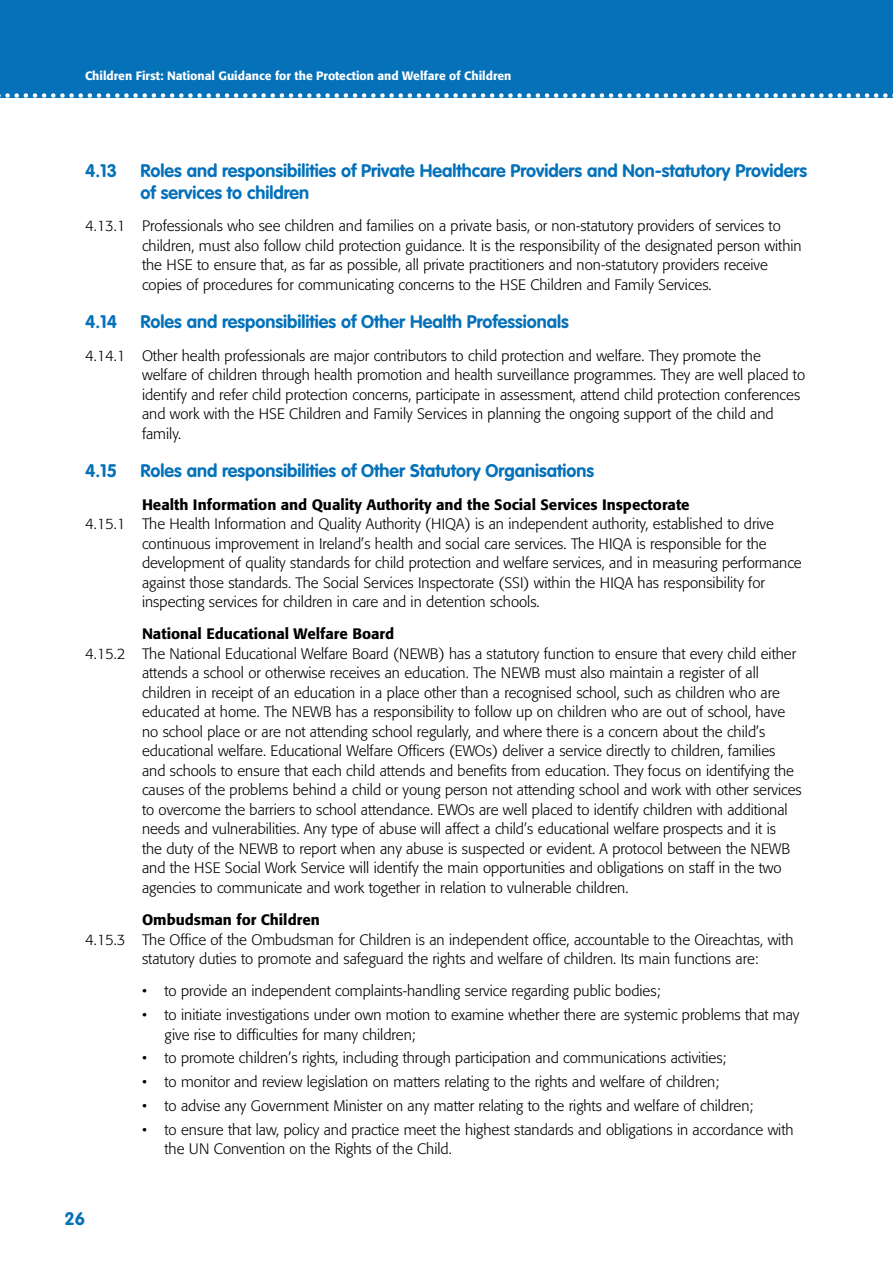
<style>
.page{position:relative;width:893px;height:1263px;background:#fff}
.page>*{position:absolute;margin:0;border:0;box-sizing:border-box;transform-origin:0 0}
.t1{font:700 18px/21.6px "VAG Rounded";color:#0471b9}
.t2{font:300 15px/19.5px "Formata";color:#000}
.t3{font:500 15px "Formata";color:#000}
.t4{font:500 12px "Formata";color:#fff}
</style>
<div class="page">
<div style="left:0;top:0;width:893px;height:98px;background:#0471b9"></div>
<svg style="left:0;top:93px;width:893px;height:5px"></svg>
<p class="t4" style="left:85px;top:68px;width:428px">Children First: National Guidance for the Protection and Welfare of Children</p>
<p class="t1" style="left:85px;top:160px;width:34px">4.13</p>
<p class="t1" style="left:141px;top:160px;width:668px">Roles and responsibilities of Private Healthcare Providers and Non-statutory Providers of services to children</p>
<p class="t2" style="left:142px;top:216px;width:661px;text-indent:-57px">4.13.1 Professionals who see children and families on a private basis, or non-statutory providers of services to children, must also follow child protection guidance. It is the responsibility of the designated person within the HSE to ensure that, as far as possible, all private practitioners and non-statutory providers receive copies of procedures for communicating concerns to the HSE Children and Family Services.</p>
<p class="t1" style="left:85px;top:311px;width:34px">4.14</p>
<p class="t1" style="left:141px;top:311px;width:430px">Roles and responsibilities of Other Health Professionals</p>
<p class="t2" style="left:142px;top:346px;width:665px;text-indent:-57px">4.14.1 Other health professionals are major contributors to child protection and welfare. They promote the welfare of children through health promotion and health surveillance programmes. They are well placed to identify and refer child protection concerns, participate in assessment, attend child protection conferences and work with the HSE Children and Family Services in planning the ongoing support of the child and family.</p>
<p class="t1" style="left:85px;top:460px;width:34px">4.15</p>
<p class="t1" style="left:141px;top:460px;width:455px">Roles and responsibilities of Other Statutory Organisations</p>
<p class="t3" style="left:142px;top:495px;width:549px">Health Information and Quality Authority and the Social Services Inspectorate</p>
<p class="t2" style="left:142px;top:514px;width:661px;text-indent:-57px">4.15.1 The Health Information and Quality Authority (HIQA) is an independent authority, established to drive continuous improvement in Ireland’s health and social care services. The HIQA is responsible for the development of quality standards for child protection and welfare services, and in measuring performance against those standards. The Social Services Inspectorate (SSI) within the HIQA has responsibility for inspecting services for children in care and in detention schools.</p>
<p class="t3" style="left:142px;top:625px;width:254px">National Educational Welfare Board</p>
<p class="t2" style="left:142px;top:644px;width:661px;text-indent:-57px">4.15.2 The National Educational Welfare Board (NEWB) has a statutory function to ensure that every child either attends a school or otherwise receives an education. The NEWB must also maintain a register of all children in receipt of an education in a place other than a recognised school, such as children who are educated at home. The NEWB has a responsibility to follow up on children who are out of school, have no school place or are not attending school regularly, and where there is a concern about the child’s educational welfare. Educational Welfare Officers (EWOs) deliver a service directly to children, families and schools to ensure that each child attends and benefits from education. They focus on identifying the causes of the problems behind a child or young person not attending school and work with other services to overcome the barriers to school attendance. EWOs are well placed to identify children with additional needs and vulnerabilities. Any type of abuse will affect a child’s educational welfare prospects and it is<br>the duty of the NEWB to report when any abuse is suspected or evident. A protocol between the NEWB and the HSE Social Work Service will identify the main opportunities and obligations on staff in the two agencies to communicate and work together in relation to vulnerable children.</p>
<p class="t3" style="left:142px;top:910px;width:179px">Ombudsman for Children</p>
<p class="t2" style="left:142px;top:930px;width:653px;text-indent:-57px">4.15.3 The Office of the Ombudsman for Children is an independent office, accountable to the Oireachtas, with statutory duties to promote and safeguard the rights and welfare of children. Its main functions are:</p>
<p class="t2" style="left:142px;top:981px;width:520px">• to provide an independent complaints-handling service regarding public bodies;</p>
<p class="t2" style="left:165px;top:1005px;width:636px;text-indent:-22px">• to initiate investigations under own motion to examine whether there are systemic problems that may give rise to difficulties for many children;</p>
<p class="t2" style="left:142px;top:1048px;width:586px">• to promote children’s rights, including through participation and communications activities;</p>
<p class="t2" style="left:142px;top:1072px;width:579px">• to monitor and review legislation on matters relating to the rights and welfare of children;</p>
<p class="t2" style="left:142px;top:1096px;width:613px">• to advise any Government Minister on any matter relating to the rights and welfare of children;</p>
<p class="t2" style="left:165px;top:1120px;width:631px;text-indent:-22px">• to ensure that law, policy and practice meet the highest standards and obligations in accordance with the UN Convention on the Rights of the Child.</p>
<p class="t1" style="left:64px;top:1207px;width:22px">26</p>
</div>
